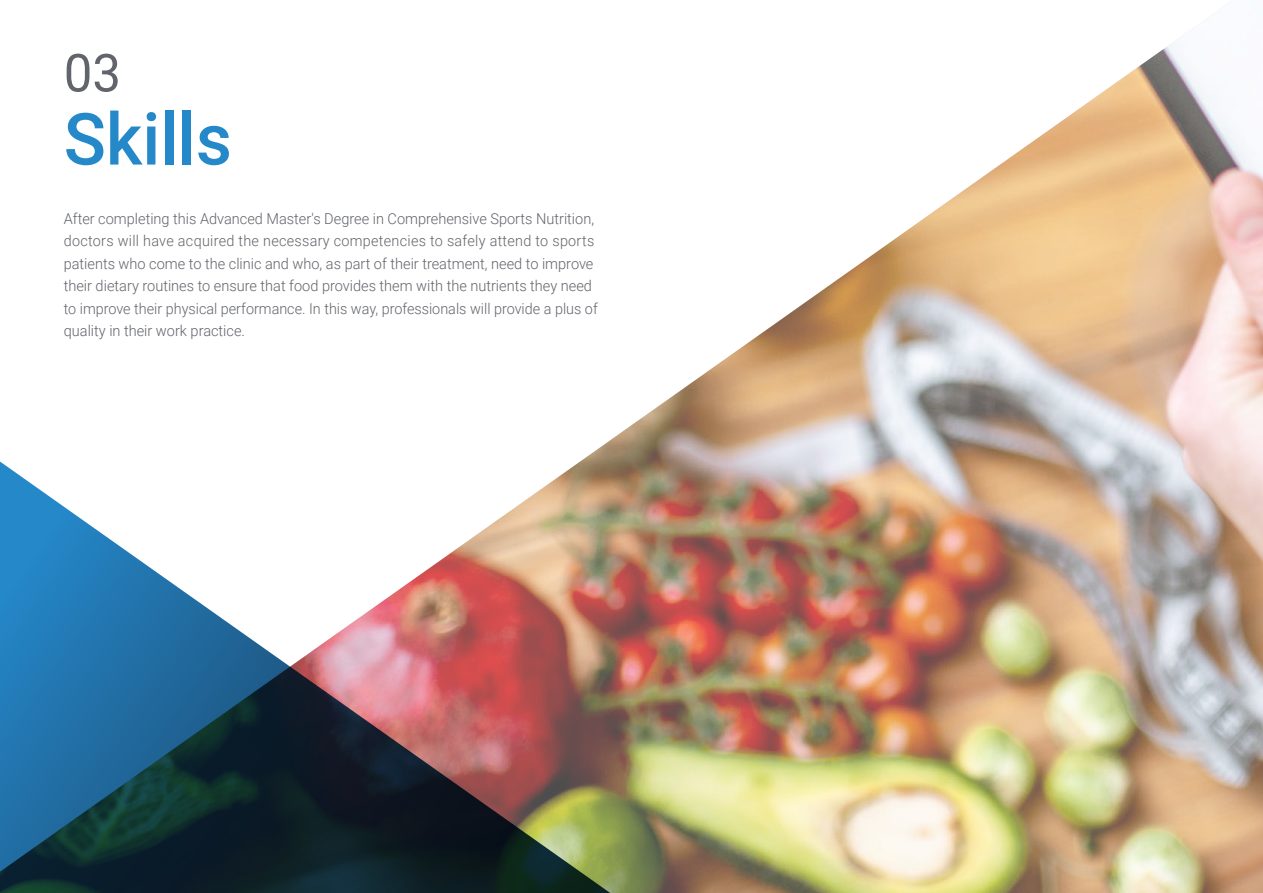
<style>
.page{position:relative;width:1263px;height:893px;background:#fff}
.page>*{position:absolute;margin:0;border:0;box-sizing:border-box;transform-origin:0 0}
.t1{font:500 72px "Roboto";color:#2488c9}
.t2{font:52.5px "Roboto";color:#61646a}
.t3{font:300 15px/22.5px "Roboto";color:#61646a}
</style>
<div class="page">
<img style="left:602px;top:19px;width:661px;height:874px">
<svg style="left:0;top:446px;width:640px;height:447px"></svg>
<h2 class="t2" style="left:64px;top:36px;width:59px">03</h2>
<h1 class="t1" style="left:64px;top:89px;width:170px">Skills</h1>
<p class="t3" style="left:64px;top:207px;width:535px">After completing this Advanced Master's Degree in Comprehensive Sports Nutrition, doctors will have acquired the necessary competencies to safely attend to sports patients who come to the clinic and who, as part of their treatment, need to improve their dietary routines to ensure that food provides them with the nutrients they need to improve their physical performance. In this way, professionals will provide a plus of quality in their work practice.</p>
</div>
